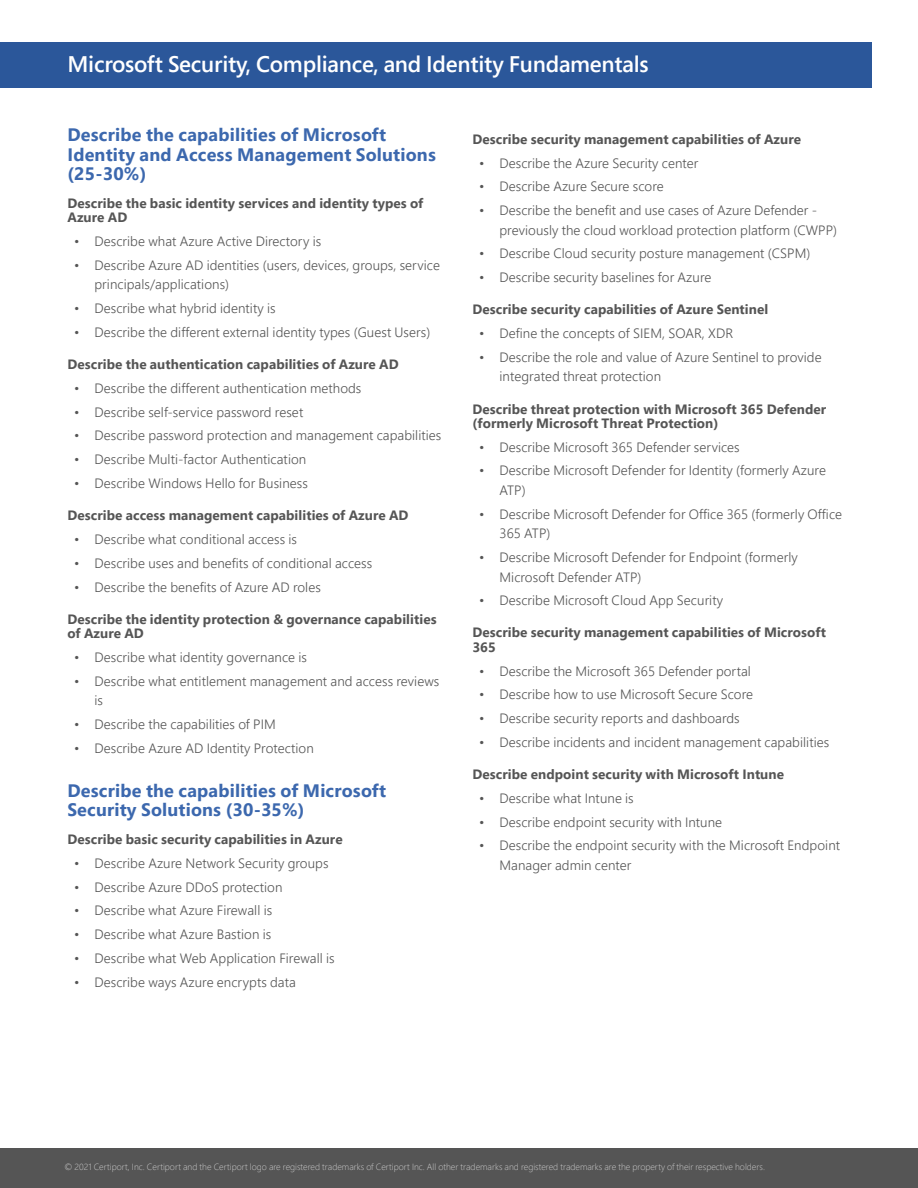
<style>
.page{position:relative;width:918px;height:1188px;background:#fff}
.page>*{position:absolute;margin:0;border:0;box-sizing:border-box;transform-origin:0 0}
.t1{font:600 22.5px "Segoe Pro";letter-spacing:-.01em;color:#fff}
.t2{font:700 18px/19.5px "Segoe Pro";letter-spacing:.01em;color:#3c68ae}
.t3{font:300 13.5px/19.5px "Segoe Pro";letter-spacing:.005em;color:#555}
.t4{font:700 13.5px/14.2px "Segoe Pro";letter-spacing:.005em;color:#555}
.t5{font:300 9px "Segoe Pro";color:#cbcbcb}
</style>
<div class="page">
<div style="left:0;top:1148px;width:918px;height:40px;background:#555"></div>
<div style="left:0;top:42px;width:871px;height:45px;background:#2b579a"></div>
<h1 class="t1" style="left:68px;top:48px;width:583px">Microsoft Security, Compliance, and Identity Fundamentals</h1>
<h2 class="t2" style="left:68px;top:124px;width:370px">Describe the capabilities of Microsoft<br>Identity and Access Management Solutions (25-30%)</h2>
<p class="t4" style="left:68px;top:196px;width:357px">Describe the basic identity services and identity types of<br>Azure AD</p>
<p class="t3" style="left:74px;top:231px;width:249px">• Describe what Azure Active Directory is</p>
<p class="t3" style="left:94px;top:255px;width:347px;text-indent:-20px">• Describe Azure AD identities (users, devices, groups, service principals/applications)</p>
<p class="t3" style="left:74px;top:298px;width:203px">• Describe what hybrid identity is</p>
<p class="t3" style="left:74px;top:322px;width:358px">• Describe the different external identity types (Guest Users)</p>
<p class="t4" style="left:68px;top:357px;width:333px">Describe the authentication capabilities of Azure AD</p>
<p class="t3" style="left:74px;top:378px;width:289px">• Describe the different authentication methods</p>
<p class="t3" style="left:74px;top:402px;width:231px">• Describe self-service password reset</p>
<p class="t3" style="left:74px;top:426px;width:369px">• Describe password protection and management capabilities</p>
<p class="t3" style="left:74px;top:449px;width:234px">• Describe Multi-factor Authentication</p>
<p class="t3" style="left:74px;top:473px;width:235px">• Describe Windows Hello for Business</p>
<p class="t4" style="left:68px;top:508px;width:343px">Describe access management capabilities of Azure AD</p>
<p class="t3" style="left:74px;top:529px;width:224px">• Describe what conditional access is</p>
<p class="t3" style="left:74px;top:553px;width:300px">• Describe uses and benefits of conditional access</p>
<p class="t3" style="left:74px;top:577px;width:248px">• Describe the benefits of Azure AD roles</p>
<p class="t4" style="left:68px;top:611px;width:371px">Describe the identity protection &amp; governance capabilities of Azure AD</p>
<p class="t3" style="left:74px;top:647px;width:234px">• Describe what identity governance is</p>
<p class="t3" style="left:94px;top:671px;width:346px;text-indent:-20px">• Describe what entitlement management and access reviews is</p>
<p class="t3" style="left:74px;top:714px;width:203px">• Describe the capabilities of PIM</p>
<p class="t3" style="left:74px;top:738px;width:241px">• Describe Azure AD Identity Protection</p>
<h2 class="t2" style="left:68px;top:780px;width:320px">Describe the capabilities of Microsoft<br>Security Solutions (30-35%)</h2>
<p class="t4" style="left:68px;top:832px;width:277px">Describe basic security capabilities in Azure</p>
<p class="t3" style="left:74px;top:853px;width:256px">• Describe Azure Network Security groups</p>
<p class="t3" style="left:74px;top:877px;width:210px">• Describe Azure DDoS protection</p>
<p class="t3" style="left:74px;top:901px;width:200px">• Describe what Azure Firewall is</p>
<p class="t3" style="left:74px;top:924px;width:199px">• Describe what Azure Bastion is</p>
<p class="t3" style="left:74px;top:948px;width:262px">• Describe what Web Application Firewall is</p>
<p class="t3" style="left:74px;top:972px;width:223px">• Describe ways Azure encrypts data</p>
<p class="t4" style="left:472px;top:131px;width:330px">Describe security management capabilities of Azure</p>
<p class="t3" style="left:479px;top:153px;width:221px">• Describe the Azure Security center</p>
<p class="t3" style="left:479px;top:176px;width:186px">• Describe Azure Secure score</p>
<p class="t3" style="left:500px;top:200px;width:339px;text-indent:-20px">• Describe the benefit and use cases of Azure Defender - previously the cloud workload protection platform (CWPP)</p>
<p class="t3" style="left:479px;top:244px;width:333px">• Describe Cloud security posture management (CSPM)</p>
<p class="t3" style="left:479px;top:267px;width:234px">• Describe security baselines for Azure</p>
<p class="t4" style="left:472px;top:302px;width:297px">Describe security capabilities of Azure Sentinel</p>
<p class="t3" style="left:479px;top:323px;width:255px">• Define the concepts of SIEM, SOAR, XDR</p>
<p class="t3" style="left:500px;top:347px;width:324px;text-indent:-20px">• Describe the role and value of Azure Sentinel to provide integrated threat protection</p>
<p class="t4" style="left:472px;top:401px;width:355px">Describe threat protection with Microsoft 365 Defender (formerly Microsoft Threat Protection)</p>
<p class="t3" style="left:479px;top:437px;width:262px">• Describe Microsoft 365 Defender services</p>
<p class="t3" style="left:500px;top:461px;width:328px;text-indent:-20px">• Describe Microsoft Defender for Identity (formerly Azure<br>ATP)</p>
<p class="t3" style="left:500px;top:504px;width:344px;text-indent:-20px">• Describe Microsoft Defender for Office 365 (formerly Office<br>365 ATP)</p>
<p class="t3" style="left:500px;top:547px;width:300px;text-indent:-20px">• Describe Microsoft Defender for Endpoint (formerly<br>Microsoft Defender ATP)</p>
<p class="t3" style="left:479px;top:590px;width:245px">• Describe Microsoft Cloud App Security</p>
<p class="t4" style="left:472px;top:625px;width:355px">Describe security management capabilities of Microsoft<br>365</p>
<p class="t3" style="left:479px;top:661px;width:273px">• Describe the Microsoft 365 Defender portal</p>
<p class="t3" style="left:479px;top:684px;width:275px">• Describe how to use Microsoft Secure Score</p>
<p class="t3" style="left:479px;top:708px;width:262px">• Describe security reports and dashboards</p>
<p class="t3" style="left:479px;top:732px;width:352px">• Describe incidents and incident management capabilities</p>
<p class="t4" style="left:472px;top:767px;width:313px">Describe endpoint security with Microsoft Intune</p>
<p class="t3" style="left:479px;top:788px;width:156px">• Describe what Intune is</p>
<p class="t3" style="left:479px;top:812px;width:245px">• Describe endpoint security with Intune</p>
<p class="t3" style="left:500px;top:836px;width:342px;text-indent:-20px">• Describe the endpoint security with the Microsoft Endpoint<br>Manager admin center</p>
<p class="t5" style="left:64px;top:1160px;width:702px">© 2021 Certiport, Inc. Certiport and the Certiport logo are registered trademarks of Certiport Inc. All other trademarks and registered trademarks are the property of their respective holders.</p>
</div>
